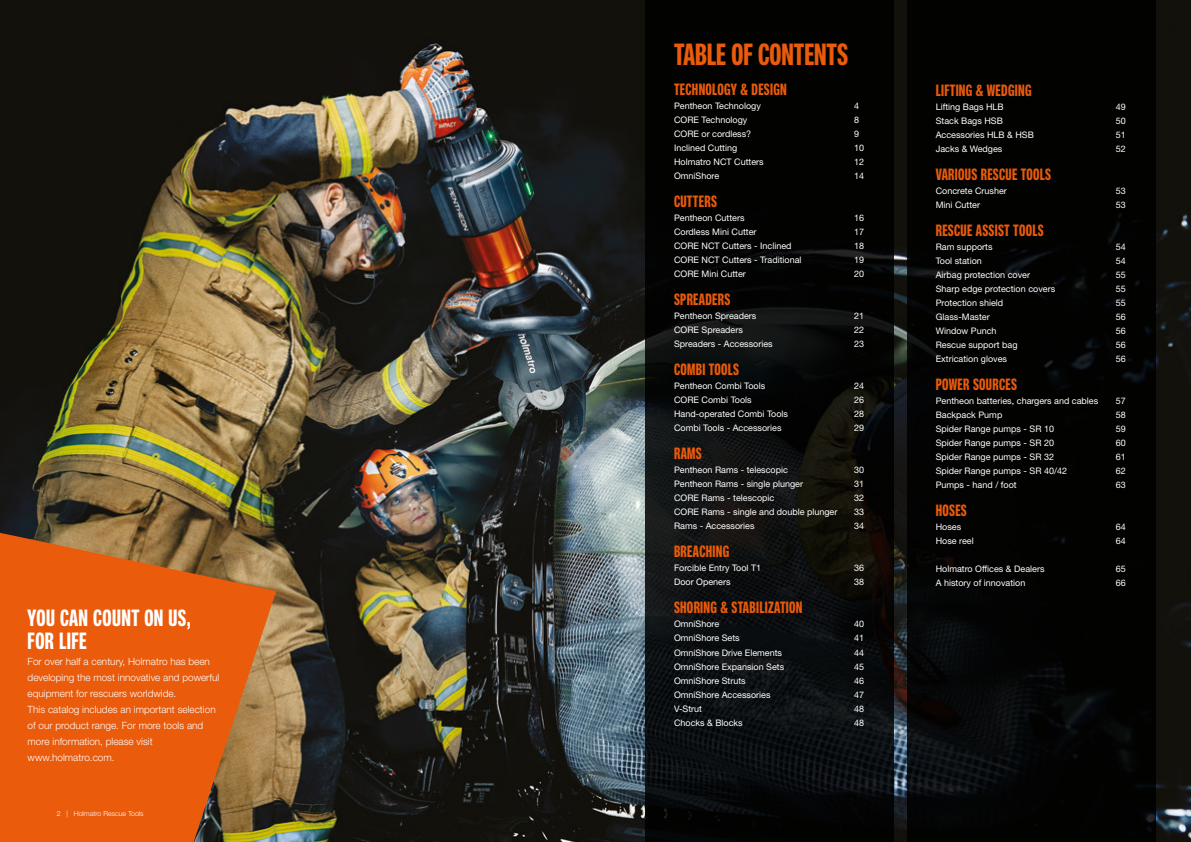
<style>
.page{position:relative;width:1191px;height:842px;background:#fff}
.page>*{position:absolute;margin:0;border:0;box-sizing:border-box;transform-origin:0 0}
.t1{font:700 30px "Neue Helvetica Pro 79 Compressed";color:#ea5b0b}
.t2{font:700 23px/23px "Neue Helvetica Pro 79 Compressed";letter-spacing:.02em;color:#fff}
.t3{font:700 16px "Neue Helvetica Pro 79 Compressed";letter-spacing:.02em;color:#ea5b0b}
.t4{font:300 10px/16px "Helvetica Neue LT Std";color:#fff}
.t5{font:9px "Helvetica Neue LT Std";color:#fff}
.t6{font:300 7px "Helvetica Neue LT Std";color:#fff}
</style>
<div class="page">
<img style="left:0;top:0;width:1191px;height:842px">
<svg style="left:0;top:533px;width:276px;height:309px;background:#d76017"></svg>
<svg style="left:645px;top:0;width:248px;height:842px;background:#080909"></svg>
<div style="left:907px;top:0;width:248px;height:842px;background:#000"></div>
<h2 class="t2" style="left:28px;top:606px;width:165px">YOU CAN COUNT ON US,<br>FOR LIFE</h2>
<p class="t4" style="left:28px;top:653px;width:193px">For over half a century, Holmatro has been developing the most innovative and powerful equipment for rescuers worldwide.<br>This catalog includes an important selection of our product range. For more tools and more information, please visit www.holmatro.com.</p>
<p class="t6" style="left:57px;top:809px;width:88px">2 | Holmatro Rescue Tools</p>
<h1 class="t1" style="left:674px;top:37px;width:176px">TABLE OF CONTENTS</h1>
<h3 class="t3" style="left:674px;top:80px;width:114px">TECHNOLOGY &amp; DESIGN</h3>
<p class="t5" style="left:674px;top:101px;width:88px">Pentheon Technology</p>
<p class="t5" style="left:854px;top:101px;width:7px">4</p>
<p class="t5" style="left:674px;top:115px;width:75px">CORE Technology</p>
<p class="t5" style="left:854px;top:115px;width:7px">8</p>
<p class="t5" style="left:674px;top:129px;width:79px">CORE or cordless?</p>
<p class="t5" style="left:854px;top:129px;width:7px">9</p>
<p class="t5" style="left:674px;top:143px;width:65px">Inclined Cutting</p>
<p class="t5" style="left:854px;top:143px;width:12px">10</p>
<p class="t5" style="left:674px;top:157px;width:91px">Holmatro NCT Cutters</p>
<p class="t5" style="left:854px;top:157px;width:12px">12</p>
<p class="t5" style="left:674px;top:171px;width:47px">OmniShore</p>
<p class="t5" style="left:854px;top:171px;width:12px">14</p>
<h3 class="t3" style="left:674px;top:192px;width:44px">CUTTERS</h3>
<p class="t5" style="left:674px;top:213px;width:72px">Pentheon Cutters</p>
<p class="t5" style="left:854px;top:213px;width:12px">16</p>
<p class="t5" style="left:674px;top:227px;width:84px">Cordless Mini Cutter</p>
<p class="t5" style="left:854px;top:227px;width:12px">17</p>
<p class="t5" style="left:674px;top:241px;width:119px">CORE NCT Cutters - Inclined</p>
<p class="t5" style="left:854px;top:241px;width:12px">18</p>
<p class="t5" style="left:674px;top:255px;width:129px">CORE NCT Cutters - Traditional</p>
<p class="t5" style="left:854px;top:255px;width:12px">19</p>
<p class="t5" style="left:674px;top:269px;width:73px">CORE Mini Cutter</p>
<p class="t5" style="left:854px;top:269px;width:12px">20</p>
<h3 class="t3" style="left:674px;top:290px;width:58px">SPREADERS</h3>
<p class="t5" style="left:674px;top:311px;width:84px">Pentheon Spreaders</p>
<p class="t5" style="left:854px;top:311px;width:12px">21</p>
<p class="t5" style="left:674px;top:325px;width:70px">CORE Spreaders</p>
<p class="t5" style="left:854px;top:325px;width:12px">22</p>
<p class="t5" style="left:674px;top:339px;width:100px">Spreaders - Accessories</p>
<p class="t5" style="left:854px;top:339px;width:12px">23</p>
<h3 class="t3" style="left:674px;top:360px;width:67px">COMBI TOOLS</h3>
<p class="t5" style="left:674px;top:381px;width:93px">Pentheon Combi Tools</p>
<p class="t5" style="left:854px;top:381px;width:12px">24</p>
<p class="t5" style="left:674px;top:395px;width:79px">CORE Combi Tools</p>
<p class="t5" style="left:854px;top:395px;width:12px">26</p>
<p class="t5" style="left:674px;top:409px;width:116px">Hand-operated Combi Tools</p>
<p class="t5" style="left:854px;top:409px;width:12px">28</p>
<p class="t5" style="left:674px;top:423px;width:109px">Combi Tools - Accessories</p>
<p class="t5" style="left:854px;top:423px;width:12px">29</p>
<h3 class="t3" style="left:674px;top:444px;width:29px">RAMS</h3>
<p class="t5" style="left:674px;top:465px;width:115px">Pentheon Rams - telescopic</p>
<p class="t5" style="left:854px;top:465px;width:12px">30</p>
<p class="t5" style="left:674px;top:479px;width:131px">Pentheon Rams - single plunger</p>
<p class="t5" style="left:854px;top:479px;width:12px">31</p>
<p class="t5" style="left:674px;top:493px;width:102px">CORE Rams - telescopic</p>
<p class="t5" style="left:854px;top:493px;width:12px">32</p>
<p class="t5" style="left:674px;top:507px;width:165px">CORE Rams - single and double plunger</p>
<p class="t5" style="left:854px;top:507px;width:12px">33</p>
<p class="t5" style="left:674px;top:521px;width:82px">Rams - Accessories</p>
<p class="t5" style="left:854px;top:521px;width:12px">34</p>
<h3 class="t3" style="left:674px;top:542px;width:57px">BREACHING</h3>
<p class="t5" style="left:674px;top:563px;width:89px">Forcible Entry Tool T1</p>
<p class="t5" style="left:854px;top:563px;width:12px">36</p>
<p class="t5" style="left:674px;top:577px;width:58px">Door Openers</p>
<p class="t5" style="left:854px;top:577px;width:12px">38</p>
<h3 class="t3" style="left:674px;top:598px;width:130px">SHORING &amp; STABILIZATION</h3>
<p class="t5" style="left:674px;top:619px;width:47px">OmniShore</p>
<p class="t5" style="left:854px;top:619px;width:12px">40</p>
<p class="t5" style="left:674px;top:633px;width:67px">OmniShore Sets</p>
<p class="t5" style="left:854px;top:633px;width:12px">41</p>
<p class="t5" style="left:674px;top:647px;width:110px">OmniShore Drive Elements</p>
<p class="t5" style="left:854px;top:647px;width:12px">44</p>
<p class="t5" style="left:674px;top:661px;width:112px">OmniShore Expansion Sets</p>
<p class="t5" style="left:854px;top:661px;width:12px">45</p>
<p class="t5" style="left:674px;top:675px;width:73px">OmniShore Struts</p>
<p class="t5" style="left:854px;top:675px;width:12px">46</p>
<p class="t5" style="left:674px;top:689px;width:98px">OmniShore Accessories</p>
<p class="t5" style="left:854px;top:689px;width:12px">47</p>
<p class="t5" style="left:674px;top:703px;width:30px">V-Strut</p>
<p class="t5" style="left:854px;top:703px;width:12px">48</p>
<p class="t5" style="left:674px;top:717px;width:70px">Chocks &amp; Blocks</p>
<p class="t5" style="left:854px;top:717px;width:12px">48</p>
<h3 class="t3" style="left:935px;top:80px;width:97px">LIFTING &amp; WEDGING</h3>
<p class="t5" style="left:935px;top:101px;width:70px">Lifting Bags HLB</p>
<p class="t5" style="left:1115px;top:101px;width:12px">49</p>
<p class="t5" style="left:935px;top:115px;width:69px">Stack Bags HSB</p>
<p class="t5" style="left:1115px;top:115px;width:12px">50</p>
<p class="t5" style="left:935px;top:129px;width:100px">Accessories HLB &amp; HSB</p>
<p class="t5" style="left:1115px;top:129px;width:12px">51</p>
<p class="t5" style="left:935px;top:143px;width:68px">Jacks &amp; Wedges</p>
<p class="t5" style="left:1115px;top:143px;width:12px">52</p>
<h3 class="t3" style="left:935px;top:164px;width:117px">VARIOUS RESCUE TOOLS</h3>
<p class="t5" style="left:935px;top:185px;width:73px">Concrete Crusher</p>
<p class="t5" style="left:1115px;top:185px;width:12px">53</p>
<p class="t5" style="left:935px;top:199px;width:46px">Mini Cutter</p>
<p class="t5" style="left:1115px;top:199px;width:12px">53</p>
<h3 class="t3" style="left:935px;top:220px;width:109px">RESCUE ASSIST TOOLS</h3>
<p class="t5" style="left:935px;top:241px;width:58px">Ram supports</p>
<p class="t5" style="left:1115px;top:241px;width:12px">54</p>
<p class="t5" style="left:935px;top:255px;width:48px">Tool station</p>
<p class="t5" style="left:1115px;top:255px;width:12px">54</p>
<p class="t5" style="left:935px;top:269px;width:96px">Airbag protection cover</p>
<p class="t5" style="left:1115px;top:269px;width:12px">55</p>
<p class="t5" style="left:935px;top:283px;width:121px">Sharp edge protection covers</p>
<p class="t5" style="left:1115px;top:283px;width:12px">55</p>
<p class="t5" style="left:935px;top:297px;width:69px">Protection shield</p>
<p class="t5" style="left:1115px;top:297px;width:12px">55</p>
<p class="t5" style="left:935px;top:311px;width:55px">Glass-Master</p>
<p class="t5" style="left:1115px;top:311px;width:12px">56</p>
<p class="t5" style="left:935px;top:325px;width:62px">Window Punch</p>
<p class="t5" style="left:1115px;top:325px;width:12px">56</p>
<p class="t5" style="left:935px;top:339px;width:83px">Rescue support bag</p>
<p class="t5" style="left:1115px;top:339px;width:12px">56</p>
<p class="t5" style="left:935px;top:353px;width:73px">Extrication gloves</p>
<p class="t5" style="left:1115px;top:353px;width:12px">56</p>
<h3 class="t3" style="left:935px;top:374px;width:83px">POWER SOURCES</h3>
<p class="t5" style="left:935px;top:395px;width:164px">Pentheon batteries, chargers and cables</p>
<p class="t5" style="left:1115px;top:395px;width:12px">57</p>
<p class="t5" style="left:935px;top:409px;width:68px">Backpack Pump</p>
<p class="t5" style="left:1115px;top:409px;width:12px">58</p>
<p class="t5" style="left:935px;top:423px;width:120px">Spider Range pumps - SR 10</p>
<p class="t5" style="left:1115px;top:423px;width:12px">59</p>
<p class="t5" style="left:935px;top:437px;width:120px">Spider Range pumps - SR 20</p>
<p class="t5" style="left:1115px;top:437px;width:12px">60</p>
<p class="t5" style="left:935px;top:451px;width:120px">Spider Range pumps - SR 32</p>
<p class="t5" style="left:1115px;top:451px;width:12px">61</p>
<p class="t5" style="left:935px;top:465px;width:133px">Spider Range pumps - SR 40/42</p>
<p class="t5" style="left:1115px;top:465px;width:12px">62</p>
<p class="t5" style="left:935px;top:479px;width:82px">Pumps - hand / foot</p>
<p class="t5" style="left:1115px;top:479px;width:12px">63</p>
<h3 class="t3" style="left:935px;top:500px;width:33px">HOSES</h3>
<p class="t5" style="left:935px;top:521px;width:27px">Hoses</p>
<p class="t5" style="left:1115px;top:521px;width:12px">64</p>
<p class="t5" style="left:935px;top:535px;width:39px">Hose reel</p>
<p class="t5" style="left:1115px;top:535px;width:12px">64</p>
<p class="t5" style="left:935px;top:563px;width:110px">Holmatro Offices &amp; Dealers</p>
<p class="t5" style="left:1115px;top:563px;width:12px">65</p>
<p class="t5" style="left:935px;top:577px;width:91px">A history of innovation</p>
<p class="t5" style="left:1115px;top:577px;width:12px">66</p>
</div>
